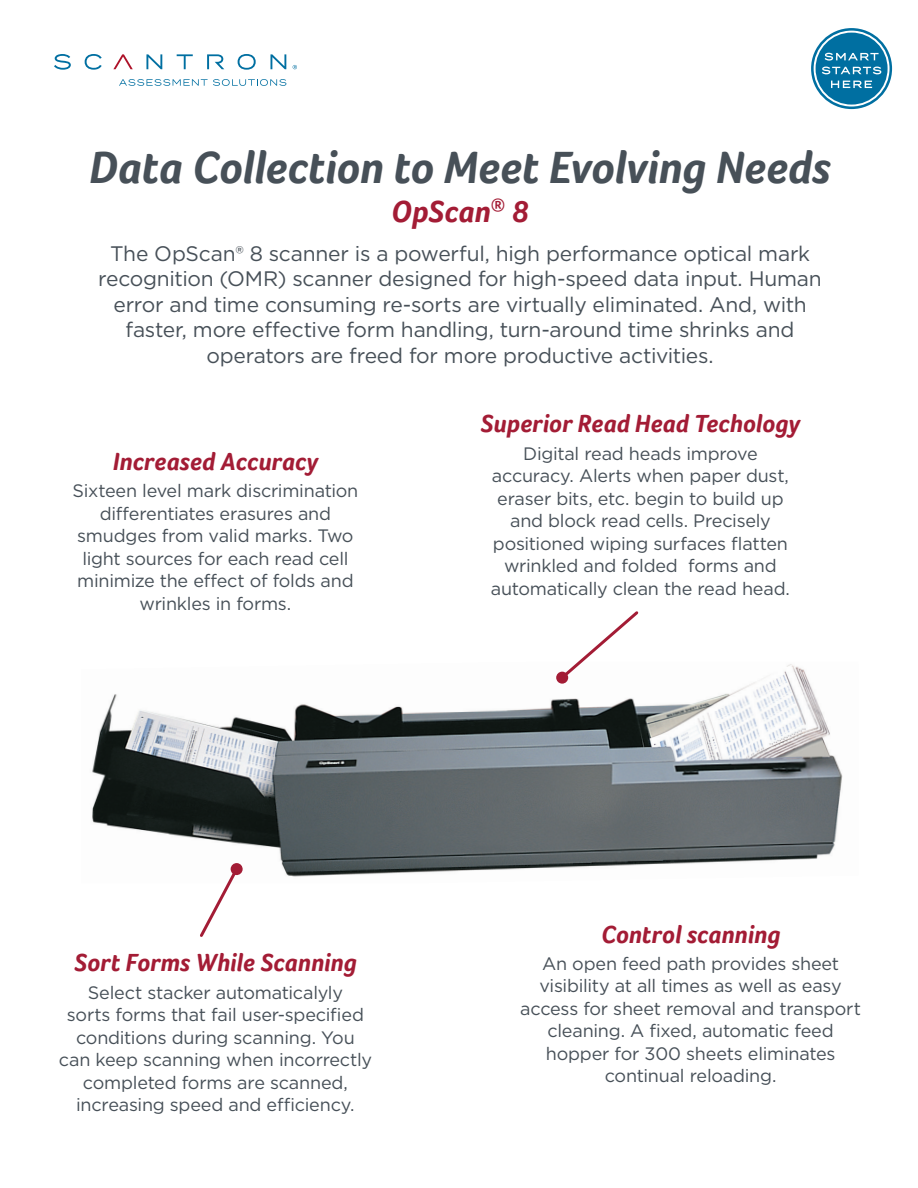
<style>
.page{position:relative;width:918px;height:1188px;background:#fff}
.page>*{position:absolute;margin:0;border:0;box-sizing:border-box;transform-origin:0 0}
.Page_TItle{font:italic 700 46.5px "Foco";letter-spacing:-.005em;color:#475058}
.Page_Subtitle{font:italic 700 31.5px "Foco";letter-spacing:-.005em;color:#a31c35}
.Body_Subhead_1{font:italic 700 25.5px "Foco";color:#a31c35}
.Intro_Copy{font:21px/25.5px "Gotham";letter-spacing:-.01em;color:#475058;text-align:center}
.Body_Copy{font:18px/22.5px "Gotham";letter-spacing:-.015em;color:#475058;text-align:center}
</style>
<div class="page">
<svg style="left:54px;top:54px;width:232px;height:16px"></svg>
<svg style="left:119px;top:79px;width:167px;height:7px"></svg>
<svg style="left:293px;top:65px;width:4px;height:4px"></svg>
<svg style="left:811px;top:28px;width:81px;height:81px"></svg>
<img style="left:92px;top:664px;width:751px;height:213px">
<svg style="left:558px;top:611px;width:83px;height:71px"></svg>
<div style="left:556px;top:672px;width:12px;height:12px;background:#a31c35;border-radius:50%"></div>
<svg style="left:197px;top:865px;width:44px;height:72px"></svg>
<div style="left:230px;top:863px;width:13px;height:12px;background:#a31c35;border-radius:50%"></div>
<p class="Page_TItle" style="left:89px;top:140px;width:743px">Data Collection to Meet Evolving Needs</p>
<p class="Page_Subtitle" style="left:391px;top:193px;width:139px">OpScan<sup>®</sup> 8</p>
<p class="Intro_Copy" style="left:98px;top:240px;width:725px">The OpScan® 8 scanner is a powerful, high performance optical mark recognition (OMR) scanner designed for high-speed data input. Human error and time consuming re-sorts are virtually eliminated. And, with faster, more effective form handling, turn-around time shrinks and operators are freed for more productive activities.</p>
<p class="Body_Subhead_1" style="left:113px;top:446px;width:207px">Increased Accuracy</p>
<p class="Body_Copy" style="left:73px;top:479px;width:287px">Sixteen level mark discrimination differentiates erasures and smudges from valid marks. Two light sources for each read cell minimize the effect of folds and wrinkles in forms.</p>
<p class="Body_Subhead_1" style="left:481px;top:409px;width:321px">Superior Read Head Techology</p>
<p class="Body_Copy" style="left:491px;top:442px;width:301px">Digital read heads improve accuracy. Alerts when paper dust, eraser bits, etc. begin to build up and block read cells. Precisely positioned wiping surfaces flatten wrinkled and folded forms and automatically clean the read head.</p>
<p class="Body_Subhead_1" style="left:74px;top:948px;width:284px">Sort Forms While Scanning</p>
<p class="Body_Copy" style="left:59px;top:981px;width:315px">Select stacker automaticalyly<br>sorts forms that fail user-specified conditions during scanning. You can keep scanning when incorrectly completed forms are scanned, increasing speed and efficiency.</p>
<p class="Body_Subhead_1" style="left:601px;top:919px;width:181px">Control scanning</p>
<p class="Body_Copy" style="left:520px;top:952px;width:342px">An open feed path provides sheet visibility at all times as well as easy access for sheet removal and transport cleaning. A fixed, automatic feed hopper for 300 sheets eliminates continual reloading.</p>
</div>
